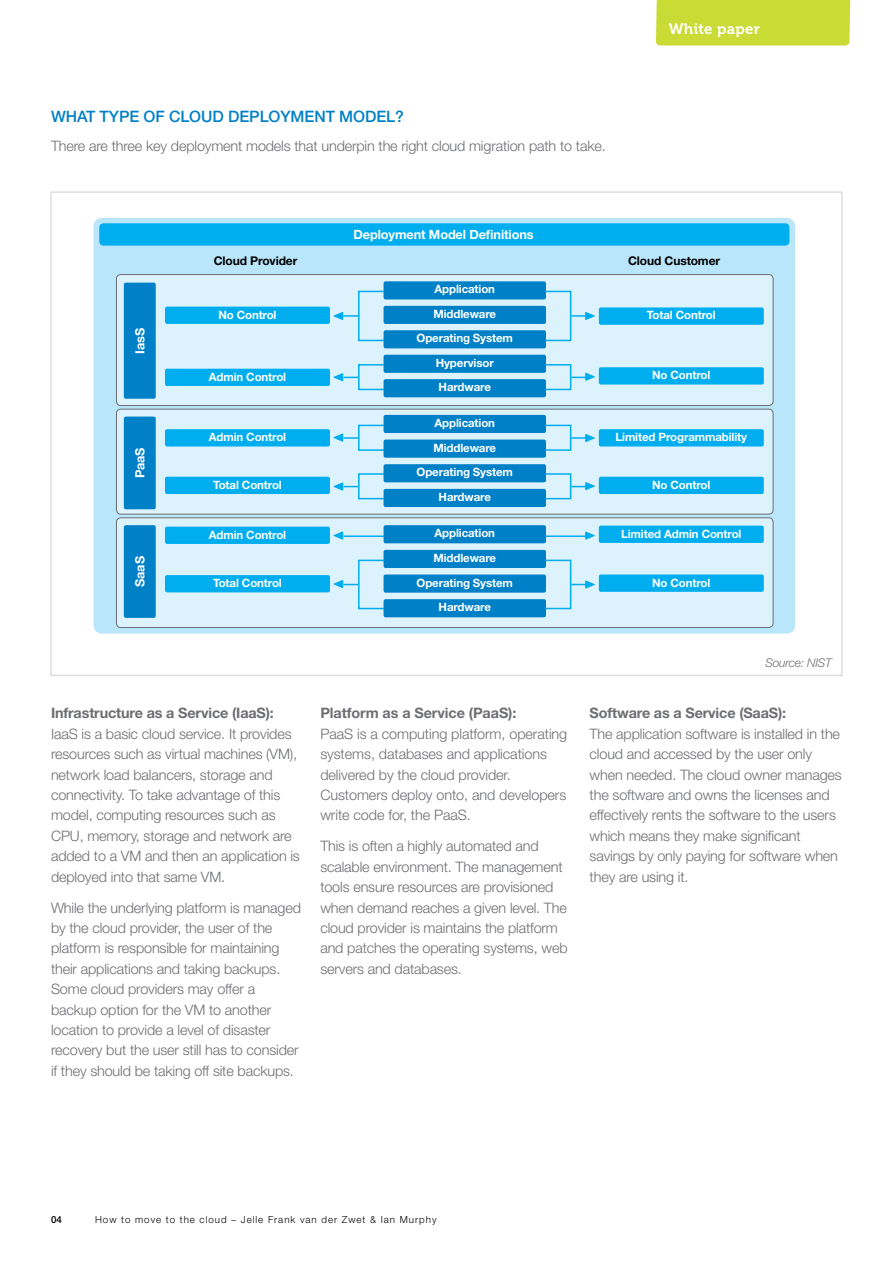
<style>
.page{position:relative;width:893px;height:1263px;background:#fff}
.page>*{position:absolute;margin:0;border:0;box-sizing:border-box;transform-origin:0 0}
.t1{font:500 15.75px "Helvetica Neue LT Std";letter-spacing:-.005em;color:#0080c6}
.t2{font:15px "Museo 700";letter-spacing:.02em;color:#fff}
.t3{font:300 14.4px/20.4px "Helvetica Neue LT Std";letter-spacing:-.01em;color:#6d6e71}
.t4{font:700 14.4px "Helvetica Neue LT Std";letter-spacing:-.01em;color:#6d6e71}
.t5{font:700 12.75px "Helvetica Neue LT Std";letter-spacing:-.01em;color:#fff}
.t6{font:700 12px "Helvetica Neue LT Std";letter-spacing:-.01em;color:#000}
.t7{font:italic 300 12px "Helvetica Neue LT Std";letter-spacing:-.02em;color:#6d6e71}
.t8{font:700 11.55px/24.5px "Helvetica Neue LT Std";letter-spacing:-.01em;color:#fff;text-align:center}
.t9{font:300 9.75px "Helvetica Neue LT Std";letter-spacing:.1em;color:#000}
.t10{font:500 9.75px "Helvetica Neue LT Std";color:#000}
</style>
<div class="page">
<div style="left:94px;top:218px;width:701px;height:416px;background:#b9e6fa;border-radius:9px"></div>
<div style="left:656px;top:0;width:194px;height:45px;background:#cadb36"></div>
<div style="left:117px;top:275px;width:656px;height:130px;background:#dcf2fd;border-radius:4px"></div>
<div style="left:116px;top:274px;width:657px;height:132px;border:1px solid #6d6e71;border-radius:4px"></div>
<div style="left:117px;top:409px;width:656px;height:105px;background:#dcf2fd;border-radius:4px"></div>
<div style="left:116px;top:409px;width:657px;height:105px;border:1px solid #6d6e71;border-radius:4px"></div>
<div style="left:117px;top:518px;width:656px;height:109px;background:#dcf2fd;border-radius:4px"></div>
<div style="left:116px;top:517px;width:657px;height:111px;border:1px solid #6d6e71;border-radius:4px"></div>
<div style="left:165px;top:307px;width:165px;height:17px;background:#00aeef;border-radius:2px"></div>
<div style="left:165px;top:369px;width:165px;height:17px;background:#00aeef;border-radius:2px"></div>
<div style="left:165px;top:429px;width:165px;height:17px;background:#00aeef;border-radius:2px"></div>
<div style="left:165px;top:477px;width:165px;height:17px;background:#00aeef;border-radius:2px"></div>
<div style="left:165px;top:527px;width:165px;height:17px;background:#00aeef;border-radius:2px"></div>
<div style="left:599px;top:526px;width:165px;height:17px;background:#00aeef;border-radius:2px"></div>
<div style="left:599px;top:477px;width:165px;height:17px;background:#00aeef;border-radius:2px"></div>
<div style="left:599px;top:429px;width:165px;height:17px;background:#00aeef;border-radius:2px"></div>
<div style="left:599px;top:367px;width:165px;height:18px;background:#00aeef;border-radius:2px"></div>
<div style="left:599px;top:307px;width:165px;height:18px;background:#00aeef;border-radius:2px"></div>
<div style="left:165px;top:575px;width:165px;height:17px;background:#00aeef;border-radius:2px"></div>
<div style="left:599px;top:574px;width:165px;height:18px;background:#00aeef;border-radius:2px"></div>
<div style="left:124px;top:283px;width:32px;height:116px;background:#0080c6;border-radius:2px"></div>
<div style="left:124px;top:417px;width:32px;height:92px;background:#0080c6;border-radius:2px"></div>
<div style="left:124px;top:525px;width:32px;height:93px;background:#0080c6;border-radius:2px"></div>
<svg style="left:585px;top:531px;width:10px;height:9px"></svg>
<svg style="left:333px;top:531px;width:10px;height:9px"></svg>
<div style="left:99px;top:223px;width:690px;height:23px;background:#00aeef;border-radius:4px"></div>
<svg style="left:542px;top:473px;width:53px;height:27px"></svg>
<svg style="left:333px;top:472px;width:54px;height:28px"></svg>
<svg style="left:545px;top:424px;width:50px;height:27px"></svg>
<svg style="left:333px;top:424px;width:52px;height:28px"></svg>
<svg style="left:545px;top:364px;width:50px;height:27px"></svg>
<svg style="left:333px;top:363px;width:52px;height:28px"></svg>
<svg style="left:542px;top:290px;width:53px;height:52px"></svg>
<svg style="left:333px;top:290px;width:54px;height:52px"></svg>
<svg style="left:545px;top:559px;width:50px;height:51px"></svg>
<svg style="left:333px;top:559px;width:52px;height:51px"></svg>
<hr style="left:545px;top:535px;width:43px;height:2px;background:#00aeef">
<hr style="left:344px;top:535px;width:43px;height:2px;background:#00aeef">
<div style="left:384px;top:415px;width:162px;height:18px;background:#0080c6;border-radius:2px"></div>
<div style="left:384px;top:489px;width:162px;height:18px;background:#0080c6;border-radius:2px"></div>
<div style="left:384px;top:464px;width:162px;height:18px;background:#0080c6;border-radius:2px"></div>
<div style="left:384px;top:439px;width:162px;height:19px;background:#0080c6;border-radius:2px"></div>
<div style="left:384px;top:525px;width:162px;height:18px;background:#0080c6;border-radius:2px"></div>
<div style="left:384px;top:599px;width:162px;height:18px;background:#0080c6;border-radius:2px"></div>
<div style="left:384px;top:574px;width:162px;height:19px;background:#0080c6;border-radius:2px"></div>
<div style="left:384px;top:550px;width:162px;height:18px;background:#0080c6;border-radius:2px"></div>
<div style="left:384px;top:281px;width:162px;height:18px;background:#0080c6;border-radius:2px"></div>
<div style="left:384px;top:306px;width:162px;height:18px;background:#0080c6;border-radius:2px"></div>
<div style="left:384px;top:330px;width:162px;height:18px;background:#0080c6;border-radius:2px"></div>
<div style="left:384px;top:355px;width:162px;height:18px;background:#0080c6;border-radius:2px"></div>
<div style="left:384px;top:379px;width:162px;height:18px;background:#0080c6;border-radius:2px"></div>
<p class="t1" style="left:51px;top:107px;width:354px">WHAT TYPE OF CLOUD DEPLOYMENT MODEL?</p>
<p class="t3" style="left:51px;top:135px;width:556px">There are three key deployment models that underpin the right cloud migration path to take.</p>
<p class="t5" style="left:354px;top:227px;width:182px">Deployment Model Definitions</p>
<p class="t2" style="left:669px;top:21px;width:93px">White paper</p>
<p class="t5" style="left:132px;top:354px;width:27px;rotate:-90deg">IasS</p>
<p class="t5" style="left:132px;top:478px;width:33px;rotate:-90deg">PaaS</p>
<p class="t5" style="left:132px;top:587px;width:32px;rotate:-90deg">SaaS</p>
<p class="t6" style="left:214px;top:254px;width:85px">Cloud Provider</p>
<p class="t6" style="left:628px;top:254px;width:93px">Cloud Customer</p>
<p class="t8" style="left:218px;top:302px;width:60px">No Control</p>
<p class="t8" style="left:209px;top:364px;width:79px">Admin Control</p>
<p class="t8" style="left:417px;top:277px;width:98px">Application<br>Middleware<br>Operating System<br>Hypervisor<br>Hardware</p>
<p class="t8" style="left:647px;top:303px;width:70px">Total Control</p>
<p class="t8" style="left:652px;top:363px;width:60px">No Control</p>
<p class="t8" style="left:434px;top:410px;width:62px">Application</p>
<p class="t8" style="left:209px;top:425px;width:79px">Admin Control</p>
<p class="t8" style="left:213px;top:472px;width:70px">Total Control</p>
<p class="t8" style="left:433px;top:435px;width:64px">Middleware</p>
<p class="t8" style="left:417px;top:460px;width:98px">Operating System</p>
<p class="t8" style="left:615px;top:425px;width:133px">Limited Programmability</p>
<p class="t8" style="left:652px;top:472px;width:60px">No Control</p>
<p class="t8" style="left:439px;top:484px;width:54px">Hardware</p>
<p class="t8" style="left:434px;top:521px;width:62px">Application</p>
<p class="t8" style="left:209px;top:522px;width:79px">Admin Control</p>
<p class="t8" style="left:621px;top:521px;width:122px">Limited Admin Control</p>
<p class="t8" style="left:433px;top:545px;width:64px">Middleware</p>
<p class="t8" style="left:213px;top:570px;width:70px">Total Control</p>
<p class="t8" style="left:652px;top:570px;width:60px">No Control</p>
<p class="t8" style="left:417px;top:570px;width:98px">Operating System</p>
<p class="t8" style="left:439px;top:595px;width:54px">Hardware</p>
<p class="t7" style="left:765px;top:656px;width:68px">Source: NIST</p>
<p class="t4" style="left:51px;top:704px;width:224px">Infrastructure as a Service (IaaS):</p>
<p class="t3" style="left:51px;top:723px;width:250px">IaaS is a basic cloud service. It provides resources such as virtual machines (VM), network load balancers, storage and connectivity. To take advantage of this model, computing resources such as CPU, memory, storage and network are added to a VM and then an application is deployed into that same VM.</p>
<p class="t3" style="left:51px;top:897px;width:251px">While the underlying platform is managed by the cloud provider, the user of the platform is responsible for maintaining their applications and taking backups.<br>Some cloud providers may offer a backup option for the VM to another location to provide a level of disaster recovery but the user still has to consider if they should be taking off site backups.</p>
<p class="t4" style="left:320px;top:704px;width:198px">Platform as a Service (PaaS):</p>
<p class="t3" style="left:320px;top:723px;width:248px">PaaS is a computing platform, operating systems, databases and applications delivered by the cloud provider.<br>Customers deploy onto, and developers write code for, the PaaS.</p>
<p class="t3" style="left:320px;top:836px;width:249px">This is often a highly automated and scalable environment. The management tools ensure resources are provisioned when demand reaches a given level. The cloud provider is maintains the platform and patches the operating systems, web servers and databases.</p>
<p class="t4" style="left:590px;top:704px;width:198px">Software as a Service (SaaS):</p>
<p class="t3" style="left:590px;top:723px;width:254px">The application software is installed in the cloud and accessed by the user only when needed. The cloud owner manages the software and owns the licenses and effectively rents the software to the users which means they make significant savings by only paying for software when they are using it.</p>
<p class="t10" style="left:51px;top:1214px;width:12px">04</p>
<p class="t9" style="left:95px;top:1214px;width:343px">How to move to the cloud – Jelle Frank van der Zwet &amp; Ian Murphy</p>
</div>
